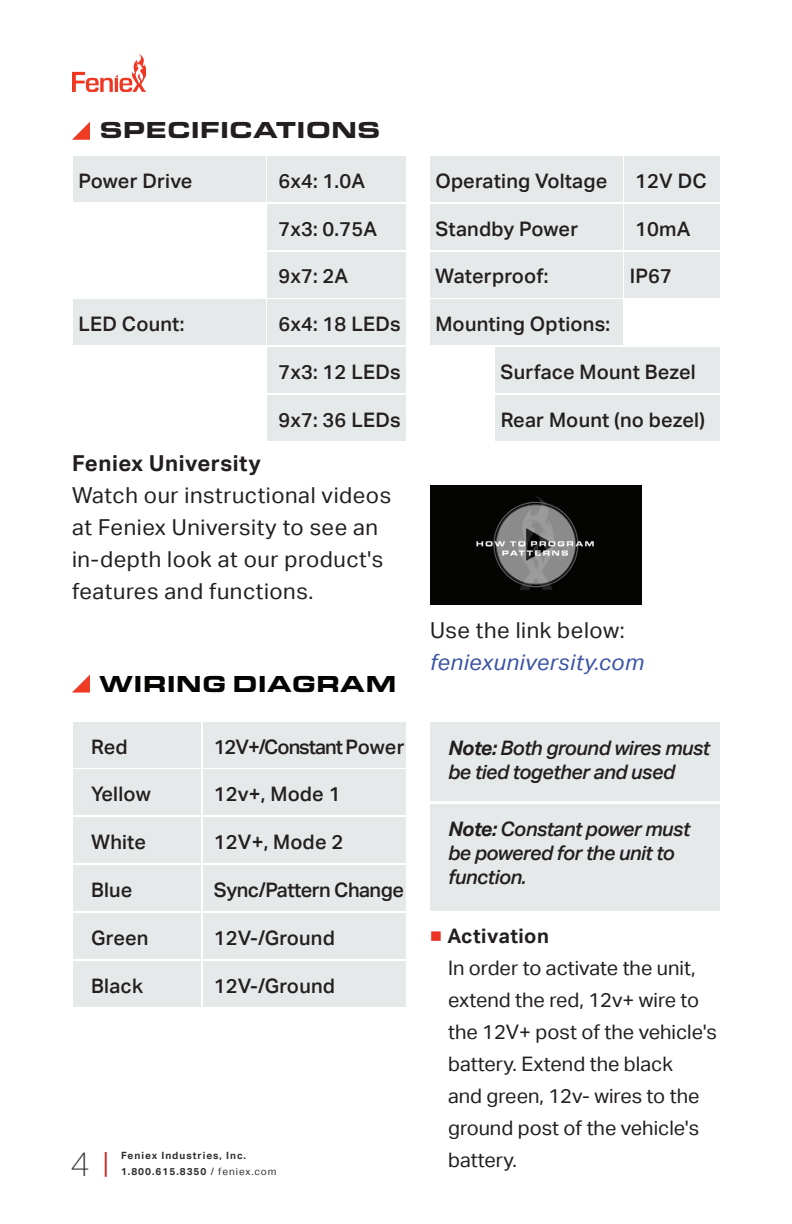
<style>
.page{position:relative;width:792px;height:1224px;background:#fff}
.page>*{position:absolute;margin:0;border:0;box-sizing:border-box;transform-origin:0 0}
.t1{font:100 34px "Aktiv Grotesk";color:#312f30}
.t2{font:900 24px "Eurostile Ext";color:#231f20}
.t3{font:900 24px "Eurostile Ext";color:#040503}
.t4{font:22px/32px "Aktiv Grotesk";letter-spacing:.025em;color:#231f20}
.t5{font:italic 22px "Aktiv Grotesk";letter-spacing:.025em;color:#3a53a3}
.t6{font:700 22px "Aktiv Grotesk";letter-spacing:.025em;color:#231f20}
.t7{font:500 20px "Aktiv Grotesk";letter-spacing:.01em;color:#231f20}
.t8{font:20px/32px "Aktiv Grotesk";color:#231f20}
.t9{font:italic 500 20px/24px "Aktiv Grotesk";letter-spacing:-.025em;color:#231f20}
.t10{font:500 20px "Aktiv Grotesk";letter-spacing:-.05em;color:#231f20}
.t11{font:500 20px "Aktiv Grotesk";letter-spacing:-.025em;color:#231f20}
.t12{font:700 10px "Aktiv Grotesk";letter-spacing:.1em;color:#312f30}
.s1{font-weight:400}
.s2{font-weight:700}
.s3{color:#eb3223}
</style>
<div class="page">
<hr style="left:105px;top:1152px;width:2px;height:25px;background:#d3312e">
<img style="left:72px;top:55px;width:73px;height:37px">
<div style="left:268px;top:156px;width:138px;height:46px;background:#e6e9ea"></div>
<div style="left:73px;top:156px;width:193px;height:46px;background:#e6e9ea"></div>
<div style="left:625px;top:156px;width:95px;height:46px;background:#e6e9ea"></div>
<div style="left:430px;top:156px;width:193px;height:46px;background:#e6e9ea"></div>
<div style="left:625px;top:204px;width:95px;height:46px;background:#e6e9ea"></div>
<div style="left:430px;top:204px;width:193px;height:46px;background:#e6e9ea"></div>
<div style="left:268px;top:299px;width:138px;height:46px;background:#e6e9ea"></div>
<div style="left:73px;top:299px;width:193px;height:46px;background:#e6e9ea"></div>
<div style="left:268px;top:347px;width:138px;height:46px;background:#e6e9ea"></div>
<div style="left:268px;top:395px;width:138px;height:46px;background:#e6e9ea"></div>
<div style="left:430px;top:252px;width:193px;height:45px;background:#e6e9ea"></div>
<div style="left:430px;top:299px;width:193px;height:46px;background:#e6e9ea"></div>
<div style="left:495px;top:347px;width:225px;height:46px;background:#e6e9ea"></div>
<div style="left:495px;top:395px;width:225px;height:46px;background:#e6e9ea"></div>
<div style="left:625px;top:252px;width:95px;height:45px;background:#e6e9ea"></div>
<svg style="left:72px;top:122px;width:18px;height:18px"></svg>
<div style="left:268px;top:204px;width:138px;height:46px;background:#e6e9ea"></div>
<div style="left:268px;top:252px;width:138px;height:45px;background:#e6e9ea"></div>
<svg style="left:72px;top:675px;width:18px;height:18px"></svg>
<div style="left:203px;top:722px;width:203px;height:46px;background:#e6e9ea"></div>
<div style="left:73px;top:722px;width:128px;height:46px;background:#e6e9ea"></div>
<div style="left:203px;top:770px;width:203px;height:45px;background:#e6e9ea"></div>
<div style="left:73px;top:770px;width:128px;height:45px;background:#e6e9ea"></div>
<img style="left:430px;top:485px;width:212px;height:119px">
<div style="left:203px;top:817px;width:203px;height:46px;background:#e6e9ea"></div>
<div style="left:73px;top:817px;width:128px;height:46px;background:#e6e9ea"></div>
<div style="left:203px;top:865px;width:203px;height:46px;background:#e6e9ea"></div>
<div style="left:73px;top:865px;width:128px;height:46px;background:#e6e9ea"></div>
<div style="left:203px;top:913px;width:203px;height:46px;background:#e6e9ea"></div>
<div style="left:73px;top:913px;width:128px;height:46px;background:#e6e9ea"></div>
<div style="left:203px;top:961px;width:203px;height:46px;background:#e6e9ea"></div>
<div style="left:73px;top:961px;width:128px;height:46px;background:#e6e9ea"></div>
<div style="left:430px;top:723px;width:290px;height:78px;background:#e6e9ea"></div>
<div style="left:430px;top:804px;width:290px;height:107px;background:#e6e9ea"></div>
<p class="t2" style="left:99px;top:112px;width:283px">SPECIFICATIONS</p>
<p class="t7" style="left:78px;top:169px;width:116px">Power Drive</p>
<p class="t7" style="left:278px;top:169px;width:88px">6x4: 1.0A</p>
<p class="t7" style="left:435px;top:169px;width:174px">Operating Voltage</p>
<p class="t7" style="left:635px;top:169px;width:73px">12V DC</p>
<p class="t7" style="left:635px;top:217px;width:57px">10mA</p>
<p class="t7" style="left:435px;top:217px;width:144px">Standby Power</p>
<p class="t7" style="left:278px;top:217px;width:100px">7x3: 0.75A</p>
<p class="t7" style="left:278px;top:265px;width:72px">9x7: 2A</p>
<p class="t7" style="left:435px;top:265px;width:115px">Waterproof:</p>
<p class="t7" style="left:435px;top:313px;width:176px">Mounting Options:</p>
<p class="t7" style="left:501px;top:360px;width:197px">Surface Mount Bezel</p>
<p class="t7" style="left:501px;top:408px;width:206px">Rear Mount (no bezel)</p>
<p class="t7" style="left:630px;top:265px;width:44px">IP67</p>
<p class="t7" style="left:79px;top:313px;width:107px">LED Count:</p>
<p class="t7" style="left:278px;top:313px;width:124px">6x4: 18 LEDs</p>
<p class="t7" style="left:278px;top:360px;width:124px">7x3: 12 LEDs</p>
<p class="t7" style="left:278px;top:408px;width:124px">9x7: 36 LEDs</p>
<p class="t6" style="left:72px;top:450px;width:191px">Feniex University</p>
<p class="t4" style="left:72px;top:479px;width:321px">Watch our instructional videos at Feniex University to see an in-depth look at our product's features and functions.</p>
<p class="t3" style="left:99px;top:666px;width:299px">WIRING DIAGRAM</p>
<p class="t7" style="left:91px;top:735px;width:38px">Red</p>
<p class="t7" style="left:91px;top:783px;width:61px">Yellow</p>
<p class="t10" style="left:214px;top:735px;width:192px">12V+/Constant Power</p>
<p class="t7" style="left:214px;top:783px;width:128px">12v+, Mode 1</p>
<p class="t7" style="left:91px;top:831px;width:57px">White</p>
<p class="t7" style="left:91px;top:878px;width:43px">Blue</p>
<p class="t7" style="left:91px;top:926px;width:59px">Green</p>
<p class="t7" style="left:214px;top:926px;width:123px">12V-/Ground</p>
<p class="t7" style="left:91px;top:974px;width:53px">Black</p>
<p class="t7" style="left:214px;top:974px;width:123px">12V-/Ground</p>
<p class="t7" style="left:214px;top:831px;width:131px">12V+, Mode 2</p>
<p class="t11" style="left:214px;top:878px;width:192px">Sync/Pattern Change</p>
<h1 class="t1" style="left:70px;top:1145px;width:22px">4</h1>
<p class="t12" style="left:121px;top:1150px;width:127px">Feniex Industries, Inc.</p>
<p class="t12" style="left:121px;top:1166px;width:157px">1.800.615.8350 <span class="s1">/ feniex.com</span></p>
<p class="t4" style="left:430px;top:615px;width:196px">Use the link below:</p>
<p class="t5" style="left:430px;top:650px;width:215px">feniexuniversity.com</p>
<p class="t9" style="left:448px;top:736px;width:263px"><span class="s2">Note:</span> Both ground wires must be tied together and used</p>
<p class="t9" style="left:448px;top:817px;width:243px"><span class="s2">Note:</span> Constant power must be powered for the unit to function.</p>
<p class="t8" style="left:448px;top:920px;width:270px;text-indent:-18px"><span class="s3">■</span> <span class="s2">Activation<br></span>In order to activate the unit, extend the red, 12v+ wire to the 12V+ post of the vehicle's battery. Extend the black<br>and green, 12v- wires to the ground post of the vehicle's battery.</p>
</div>
